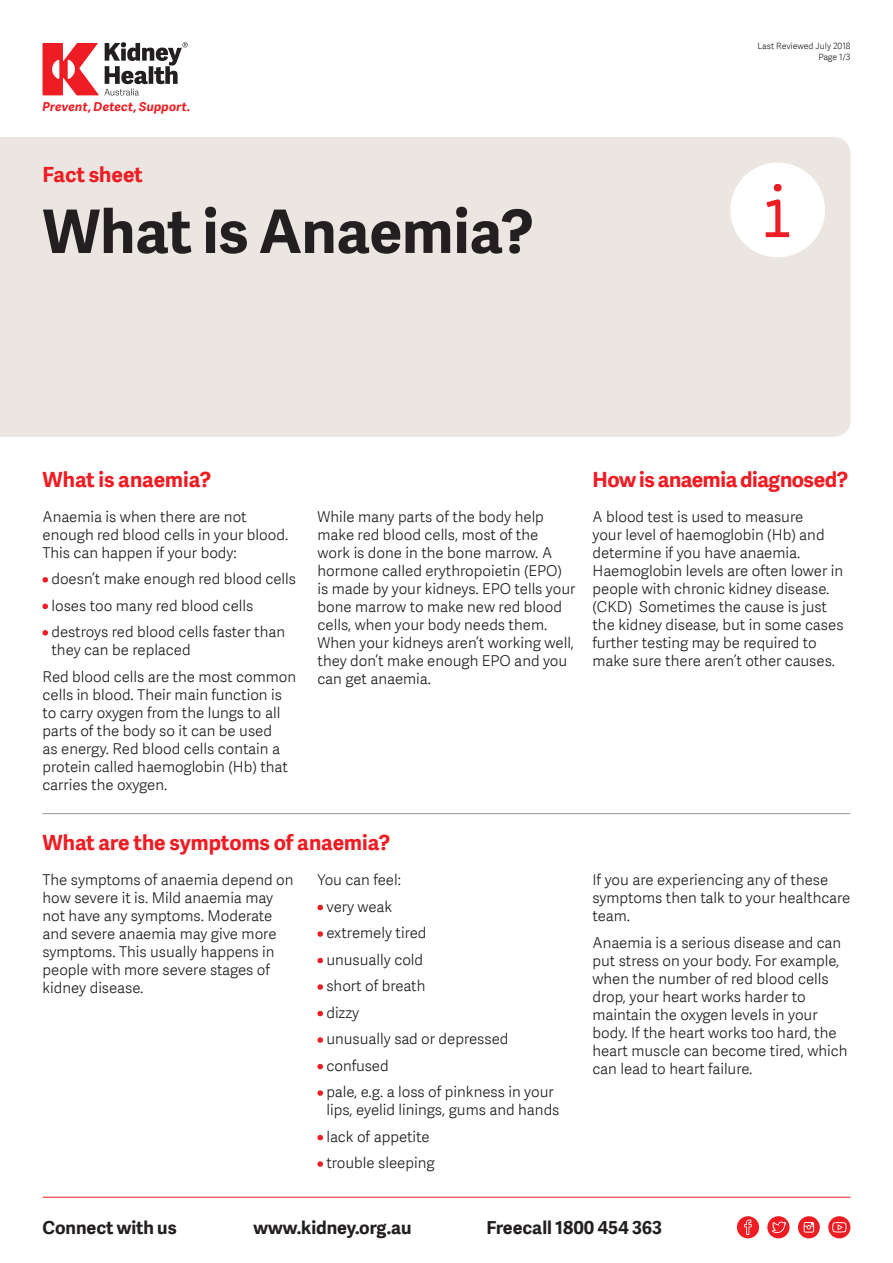
<style>
.page{position:relative;width:893px;height:1263px;background:#fff}
.page>*{position:absolute;margin:0;border:0;box-sizing:border-box;transform-origin:0 0}
.t1{font:700 60px "Adelle Sans";color:#231f20}
.t2{font:700 21px "Adelle Sans";letter-spacing:-.01em;color:#ee1d23}
.t3{font:700 18px "Adelle Sans";color:#231f20}
.t4{font:300 15px/18px "Adelle Sans";color:#231f20}
.t5{font:italic 700 12.3px "Adelle Sans";letter-spacing:.015em;color:#ee1d23}
.t6{font:300 8.7px/10.5px "Adelle Sans";color:#231f20;text-align:right}
.s1{color:#ee1d23}
</style>
<div class="page">
<hr style="left:43px;top:1197px;width:808px;height:1px;background:#ee1d23">
<svg style="left:43px;top:42px;width:145px;height:53px"></svg>
<div style="left:0;top:137px;width:851px;height:300px;background:#ebe6e1"></div>
<div style="left:730px;top:163px;width:95px;height:94px;background:#fff;border-radius:50%"></div>
<div style="left:768px;top:232px;width:19px;height:5px;background:#ee1d23"></div>
<svg style="left:765px;top:184px;width:18px;height:54px"></svg>
<div style="left:737px;top:1216px;width:22px;height:22px;background:#ee1d23;border-radius:50%"></div>
<svg style="left:744px;top:1219px;width:8px;height:16px"></svg>
<div style="left:767px;top:1216px;width:22px;height:22px;background:#ee1d23;border-radius:50%"></div>
<svg style="left:772px;top:1221px;width:14px;height:12px"></svg>
<svg style="left:798px;top:1216px;width:22px;height:22px"></svg>
<svg style="left:804px;top:1222px;width:10px;height:10px"></svg>
<svg style="left:828px;top:1216px;width:22px;height:22px"></svg>
<svg style="left:832px;top:1222px;width:14px;height:10px"></svg>
<svg style="left:42px;top:577px;width:6px;height:6px"></svg>
<svg style="left:42px;top:603px;width:6px;height:6px"></svg>
<svg style="left:42px;top:630px;width:6px;height:6px"></svg>
<svg style="left:317px;top:904px;width:6px;height:7px"></svg>
<svg style="left:317px;top:931px;width:6px;height:6px"></svg>
<svg style="left:317px;top:957px;width:6px;height:7px"></svg>
<svg style="left:317px;top:984px;width:6px;height:6px"></svg>
<svg style="left:317px;top:1010px;width:6px;height:7px"></svg>
<svg style="left:317px;top:1037px;width:6px;height:6px"></svg>
<svg style="left:317px;top:1063px;width:6px;height:7px"></svg>
<svg style="left:317px;top:1090px;width:6px;height:6px"></svg>
<svg style="left:317px;top:1134px;width:6px;height:7px"></svg>
<svg style="left:317px;top:1161px;width:6px;height:6px"></svg>
<hr style="left:43px;top:813px;width:807px;height:1px;background:#939598">
<p class="t5" style="left:43px;top:99px;width:150px">Prevent, Detect, Support.</p>
<p class="t2" style="left:43px;top:163px;width:102px">Fact sheet</p>
<p class="t1" style="left:43px;top:197px;width:493px">What is Anaemia?</p>
<p class="t6" style="left:758px;top:41px;width:94px">Last Reviewed July 2018<br>Page 1/3</p>
<p class="t2" style="left:43px;top:467px;width:170px">What is anaemia?</p>
<p class="t4" style="left:43px;top:507px;width:247px">Anaemia is when there are not enough red blood cells in your blood.<br>This can happen if your body:</p>
<p class="t4" style="left:43px;top:570px;width:255px"><span class="s1">•</span> doesn’t make enough red blood cells</p>
<p class="t4" style="left:43px;top:596px;width:212px"><span class="s1">•</span> loses too many red blood cells</p>
<p class="t4" style="left:51px;top:623px;width:235px;text-indent:-9px"><span class="s1">•</span> destroys red blood cells faster than they can be replaced</p>
<p class="t4" style="left:43px;top:667px;width:255px">Red blood cells are the most common cells in blood. Their main function is to carry oxygen from the lungs to all parts of the body so it can be used<br>as energy. Red blood cells contain a protein called haemoglobin (Hb) that carries the oxygen.</p>
<p class="t4" style="left:317px;top:507px;width:259px">While many parts of the body help make red blood cells, most of the<br>work is done in the bone marrow. A hormone called erythropoietin (EPO) is made by your kidneys. EPO tells your bone marrow to make new red blood cells, when your body needs them.<br>When your kidneys aren’t working well, they don’t make enough EPO and you can get anaemia.</p>
<p class="t2" style="left:43px;top:830px;width:349px">What are the symptoms of anaemia?</p>
<p class="t4" style="left:43px;top:871px;width:253px">The symptoms of anaemia depend on how severe it is. Mild anaemia may not have any symptoms. Moderate and severe anaemia may give more symptoms. This usually happens in people with more severe stages of kidney disease.</p>
<p class="t4" style="left:317px;top:871px;width:85px">You can feel:</p>
<p class="t4" style="left:317px;top:897px;width:76px"><span class="s1">•</span> very weak</p>
<p class="t4" style="left:317px;top:924px;width:111px"><span class="s1">•</span> extremely tired</p>
<p class="t4" style="left:317px;top:950px;width:107px"><span class="s1">•</span> unusually cold</p>
<p class="t4" style="left:317px;top:977px;width:109px"><span class="s1">•</span> short of breath</p>
<p class="t4" style="left:317px;top:1003px;width:43px"><span class="s1">•</span> dizzy</p>
<p class="t4" style="left:317px;top:1030px;width:192px"><span class="s1">•</span> unusually sad or depressed</p>
<p class="t4" style="left:317px;top:1056px;width:73px"><span class="s1">•</span> confused</p>
<p class="t4" style="left:317px;top:1083px;width:243px;text-align:center"><span class="s1">•</span> pale, e.g. a loss of pinkness in your lips, eyelid linings, gums and hands</p>
<p class="t4" style="left:317px;top:1127px;width:114px"><span class="s1">•</span> lack of appetite</p>
<p class="t4" style="left:317px;top:1154px;width:119px"><span class="s1">•</span> trouble sleeping</p>
<p class="t2" style="left:592px;top:467px;width:257px">How is anaemia diagnosed?</p>
<p class="t4" style="left:592px;top:507px;width:253px">A blood test is used to measure<br>your level of haemoglobin (Hb) and determine if you have anaemia.<br>Haemoglobin levels are often lower in people with chronic kidney disease. (CKD) Sometimes the cause is just the kidney disease, but in some cases further testing may be required to make sure there aren’t other causes.</p>
<p class="t4" style="left:592px;top:871px;width:259px">If you are experiencing any of these symptoms then talk to your healthcare team.</p>
<p class="t4" style="left:592px;top:933px;width:257px">Anaemia is a serious disease and can put stress on your body. For example, when the number of red blood cells drop, your heart works harder to maintain the oxygen levels in your body. If the heart works too hard, the heart muscle can become tired, which can lead to heart failure.</p>
<p class="t3" style="left:43px;top:1217px;width:136px">Connect with us</p>
<p class="t3" style="left:253px;top:1217px;width:160px">www.kidney.org.au</p>
<p class="t3" style="left:486px;top:1217px;width:177px">Freecall 1800 454 363</p>
</div>
